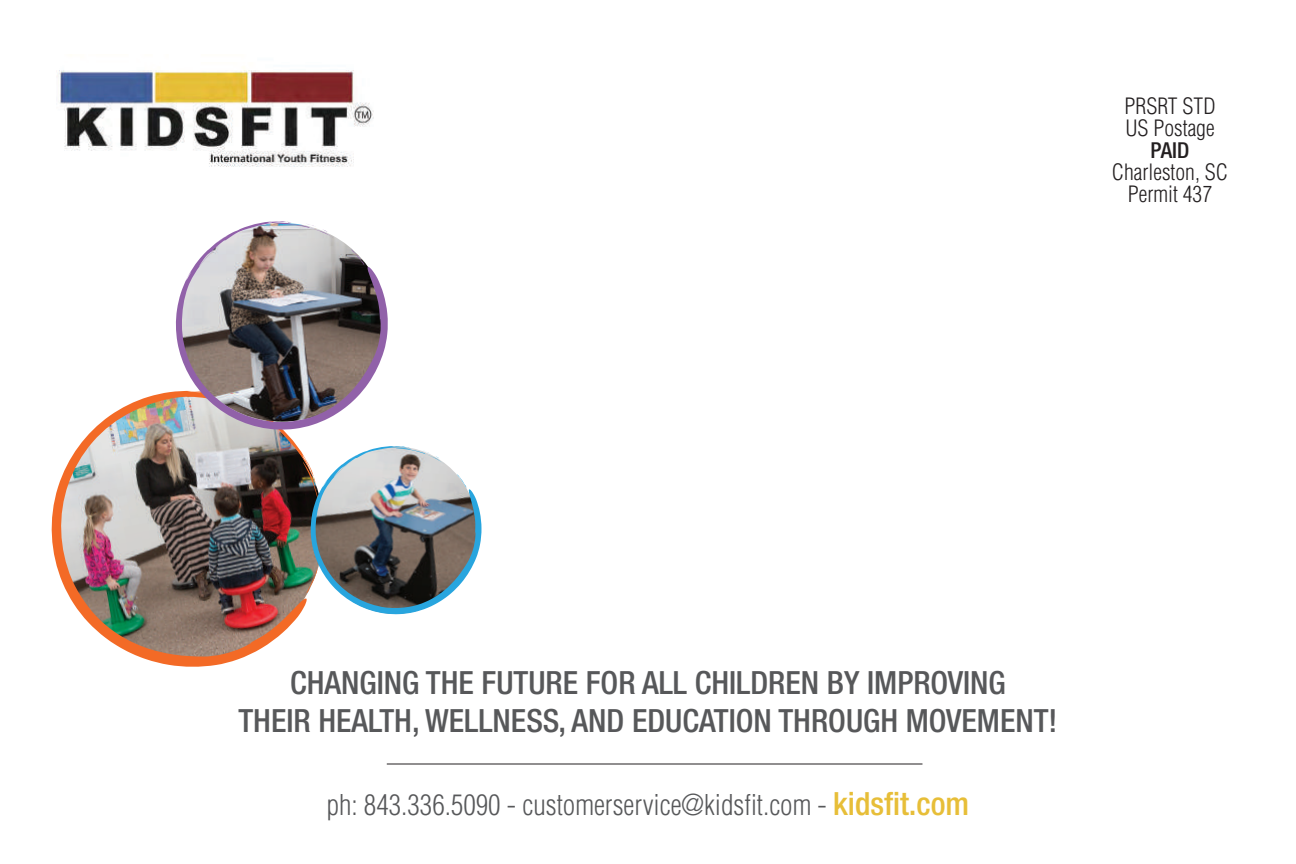
<style>
.page{position:relative;width:1296px;height:864px;background:#fff}
.page>*{position:absolute;margin:0;border:0;box-sizing:border-box;transform-origin:0 0}
.t1{font:500 condensed 32px "Helvetica Neue LT Std";color:#57585a}
.t2{font:300 condensed 28px "Helvetica LT Std";color:#57585a}
.t3{font:300 condensed 22px/22px "Helvetica LT Std";color:#231f20}
.t4{font:500 condensed 22px "Helvetica Neue LT Std";color:#231f20}
.s1{font-family:"Helvetica Neue LT Std";font-weight:500;font-size:32px;color:#e7be38}
</style>
<div class="page">
<img style="left:57px;top:67px;width:317px;height:100px">
<hr style="left:387px;top:764px;width:535px;height:1px;background:#231f20">
<img style="left:51px;top:391px;width:252px;height:276px">
<img style="left:175px;top:221px;width:213px;height:209px">
<img style="left:303px;top:446px;width:179px;height:168px">
<p class="t3" style="left:1124px;top:95px;width:93px">PRSRT STD<br>US Postage</p>
<p class="t4" style="left:1151px;top:137px;width:40px">PAID</p>
<p class="t3" style="left:1112px;top:161px;width:118px;text-align:center">Charleston, SC<br>Permit 437</p>
<p class="t1" style="left:290px;top:663px;width:153px">CHANGING THE</p>
<p class="t1" style="left:482px;top:663px;width:230px">FUTURE FOR ALL CHILDREN</p>
<p class="t1" style="left:827px;top:663px;width:102px">BY IMPROVIN</p>
<p class="t1" style="left:989px;top:663px;width:19px">G</p>
<p class="t1" style="left:238px;top:702px;width:16px">THEIR</p>
<p class="t1" style="left:318px;top:702px;width:16px">HEALTH</p>
<p class="t1" style="left:412px;top:702px;width:31px">, WELLNE</p>
<p class="t1" style="left:526px;top:702px;width:64px">SS, AND</p>
<p class="t1" style="left:632px;top:702px;width:66px">EDUCATION</p>
<p class="t1" style="left:778px;top:702px;width:18px">THRO</p>
<p class="t1" style="left:846px;top:702px;width:213px">UGH MOVEMENT!</p>
<p class="t2" style="left:327px;top:788px;width:644px">ph: 843.336.5090 - customerservice@kidsfit.com - <span class="s1">KIDSFIT.COM</span></p>
</div>
